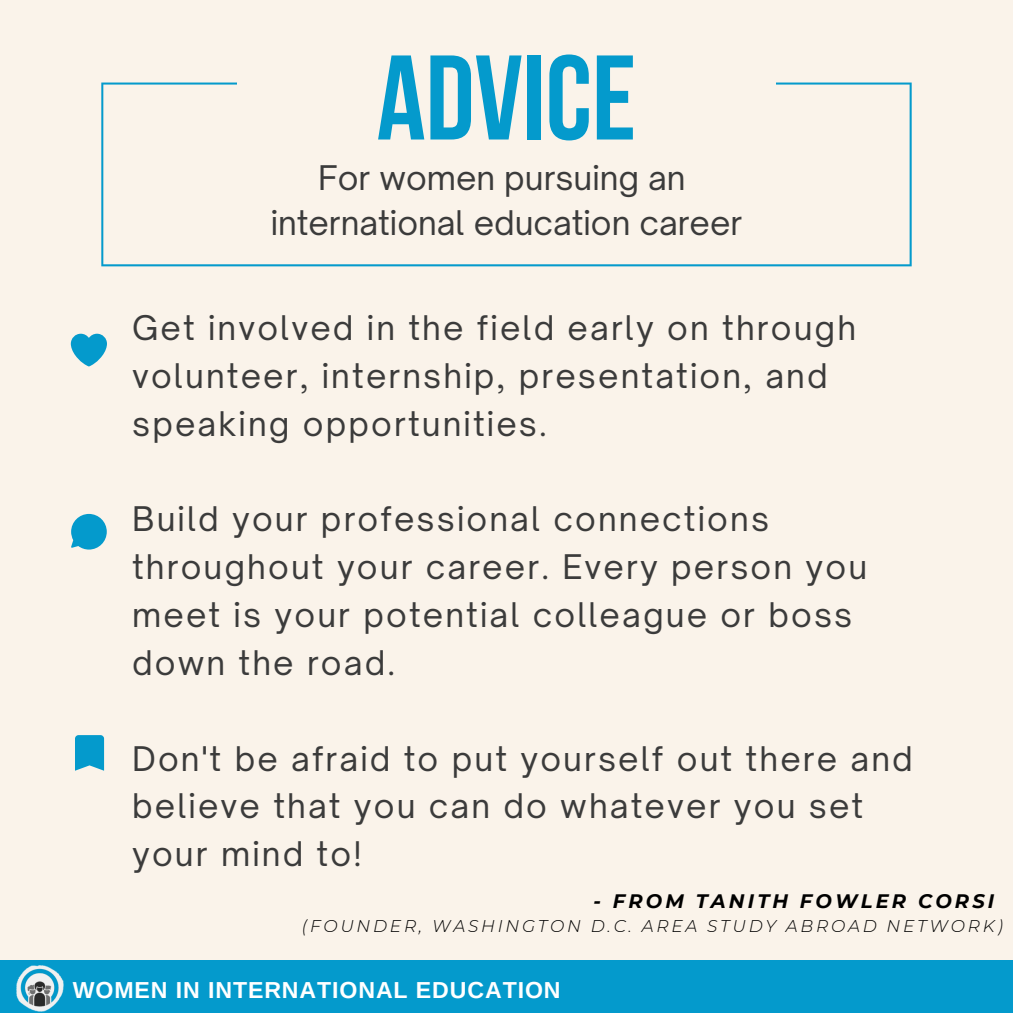
<style>
.page{position:relative;width:1013px;height:1013px;background:#fff}
.page>*{position:absolute;margin:0;border:0;box-sizing:border-box;transform-origin:0 0}
.t1{font:700 120px "Bebas Neue";color:#049acc}
.t2{font:32.5px/47.8px "Open Sauce One";letter-spacing:.065em;color:#3b3b3b}
.t3{font:32.5px "Open Sauce One";color:#3b3b3b}
.t4{font:700 23.12px "Arimo";letter-spacing:.04em;color:#fff}
.t5{font:italic 700 19.5px "Montserrat";letter-spacing:.16em;color:#000}
.t6{font:italic 300 17px "Montserrat";letter-spacing:.16em;color:#000}
</style>
<div class="page">
<div style="left:0;top:0;width:1012px;height:1012px;background:#faf3ea"></div>
<svg style="left:101px;top:82px;width:810px;height:184px"></svg>
<div style="left:237px;top:10px;width:538px;height:154px;background:#faf3ea"></div>
<div style="left:0;top:960px;width:1012px;height:52px;background:#049acc"></div>
<img style="left:17px;top:965px;width:46px;height:46px">
<img style="left:19px;top:967px;width:41px;height:42px">
<svg style="left:71px;top:514px;width:36px;height:35px"></svg>
<svg style="left:75px;top:735px;width:29px;height:35px"></svg>
<svg style="left:71px;top:334px;width:36px;height:32px"></svg>
<p class="t1" style="left:377px;top:49px;width:261px">ADVICE</p>
<p class="t3" style="left:318px;top:157px;width:369px">For women pursuing an</p>
<p class="t3" style="left:271px;top:202px;width:473px">international education career</p>
<p class="t2" style="left:132px;top:304px;width:725px">Get involved in the field early on through volunteer, internship, presentation, and speaking opportunities.</p>
<p class="t2" style="left:132px;top:495px;width:736px">Build your professional connections throughout your career. Every person you meet is your potential colleague or boss down the road.</p>
<p class="t2" style="left:132px;top:734px;width:782px">Don't be afraid to put yourself out there and believe that you can do whatever you set your mind to!</p>
<p class="t5" style="left:593px;top:889px;width:402px">- FROM TANITH FOWLER CORSI</p>
<p class="t6" style="left:302px;top:915px;width:702px">(FOUNDER, WASHINGTON D.C. AREA STUDY ABROAD NETWORK)</p>
<p class="t4" style="left:73px;top:976px;width:489px">WOMEN IN INTERNATIONAL EDUCATION</p>
</div>
